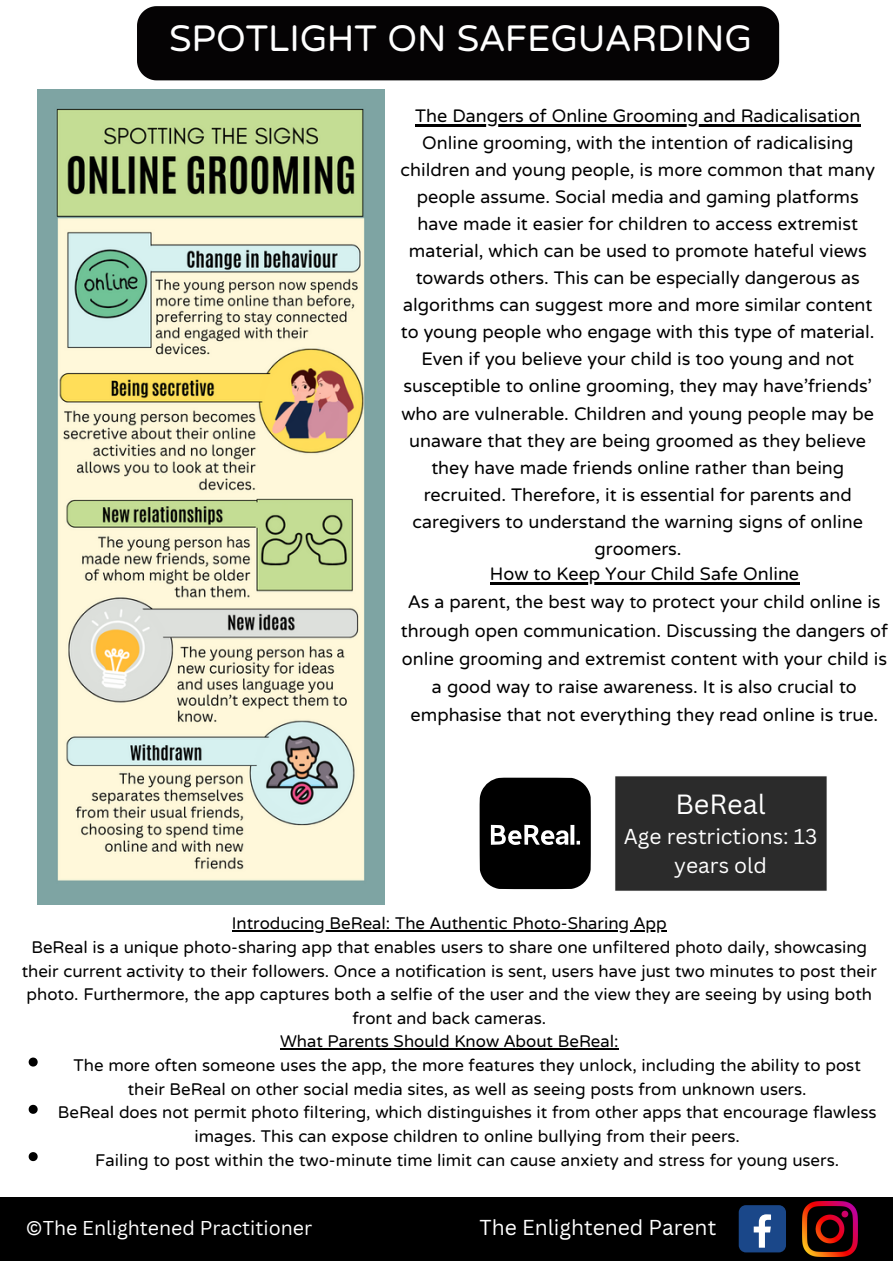
<style>
.page{position:relative;width:893px;height:1264px;background:#fff}
.page>*{position:absolute;margin:0;border:0;box-sizing:border-box;transform-origin:0 0}
.t1{font:45.75px "NTR";color:#fff}
.t2{font:27px "Canva Sans";color:#fff}
.t3{font:22.5px/27px "NTR";color:#000;text-align:center}
.t4{font:21px/23.7px "NTR";color:#000;text-align:center}
.t5{font:21px/29.2px "Canva Sans";color:#fff;text-align:center}
.t6{font:19.5px "Canva Sans";color:#fff}
</style>
<div class="page">
<div style="left:137px;top:6px;width:642px;height:74px;background:#050304"></div>
<svg style="left:479px;top:777px;width:111px;height:112px"></svg>
<div style="left:615px;top:776px;width:212px;height:115px;background:#2b2b2b"></div>
<div style="left:0;top:1197px;width:892px;height:63px;background:#000"></div>
<div style="left:738px;top:1205px;width:48px;height:47px;background:#1a4789;border-radius:7px"></div>
<svg style="left:753px;top:1214px;width:18px;height:33px"></svg>
<img style="left:802px;top:1201px;width:55px;height:55px">
<img style="left:38px;top:89px;width:346px;height:815px">
<hr style="left:415px;top:125px;width:445px;height:2px;background:#000">
<hr style="left:490px;top:582px;width:309px;height:3px;background:#000">
<hr style="left:232px;top:930px;width:434px;height:1px;background:#000">
<hr style="left:280px;top:1048px;width:338px;height:1px;background:#000">
<svg style="left:29px;top:1057px;width:9px;height:9px"></svg>
<svg style="left:29px;top:1104px;width:9px;height:9px"></svg>
<svg style="left:29px;top:1152px;width:9px;height:9px"></svg>
<p class="t1" style="left:169px;top:9px;width:584px">SPOTLIGHT ON SAFEGUARDING</p>
<p class="t3" style="left:415px;top:101px;width:446px">The Dangers of Online Grooming and Radicalisation</p>
<p class="t3" style="left:400px;top:128px;width:475px">Online grooming, with the intention of radicalising children and young people, is more common that many people assume. Social media and gaming platforms have made it easier for children to access extremist material, which can be used to promote hateful views towards others. This can be especially dangerous as algorithms can suggest more and more similar content to young people who engage with this type of material.<br>Even if you believe your child is too young and not susceptible to online grooming, they may have’friends’ who are vulnerable. Children and young people may be unaware that they are being groomed as they believe they have made friends online rather than being recruited. Therefore, it is essential for parents and caregivers to understand the warning signs of online groomers.</p>
<p class="t3" style="left:490px;top:559px;width:311px">How to Keep Your Child Safe Online</p>
<p class="t3" style="left:401px;top:586px;width:488px;line-height:28.2px">As a parent, the best way to protect your child online is through open communication. Discussing the dangers of online grooming and extremist content with your child is a good way to raise awareness. It is also crucial to emphasise that not everything they read online is true.</p>
<p class="t2" style="left:675px;top:784px;width:92px">BeReal</p>
<p class="t5" style="left:623px;top:821px;width:195px">Age restrictions: 13 years old</p>
<p class="t4" style="left:232px;top:910px;width:436px">Introducing BeReal: The Authentic Photo-Sharing App</p>
<p class="t4" style="left:22px;top:933px;width:856px">BeReal is a unique photo-sharing app that enables users to share one unfiltered photo daily, showcasing their current activity to their followers. Once a notification is sent, users have just two minutes to post their photo. Furthermore, the app captures both a selfie of the user and the view they are seeing by using both front and back cameras.</p>
<p class="t4" style="left:280px;top:1028px;width:340px">What Parents Should Know About BeReal:</p>
<p class="t4" style="left:74px;top:1051px;width:788px">The more often someone uses the app, the more features they unlock, including the ability to post their BeReal on other social media sites, as well as seeing posts from unknown users.</p>
<p class="t4" style="left:58px;top:1099px;width:820px">BeReal does not permit photo filtering, which distinguishes it from other apps that encourage flawless images. This can expose children to online bullying from their peers.</p>
<p class="t4" style="left:95px;top:1146px;width:745px">Failing to post within the two-minute time limit can cause anxiety and stress for young users.</p>
<p class="t6" style="left:26px;top:1214px;width:288px">©The Enlightened Practitioner</p>
<p class="t5" style="left:479px;top:1212px;width:238px">The Enlightened Parent</p>
</div>
